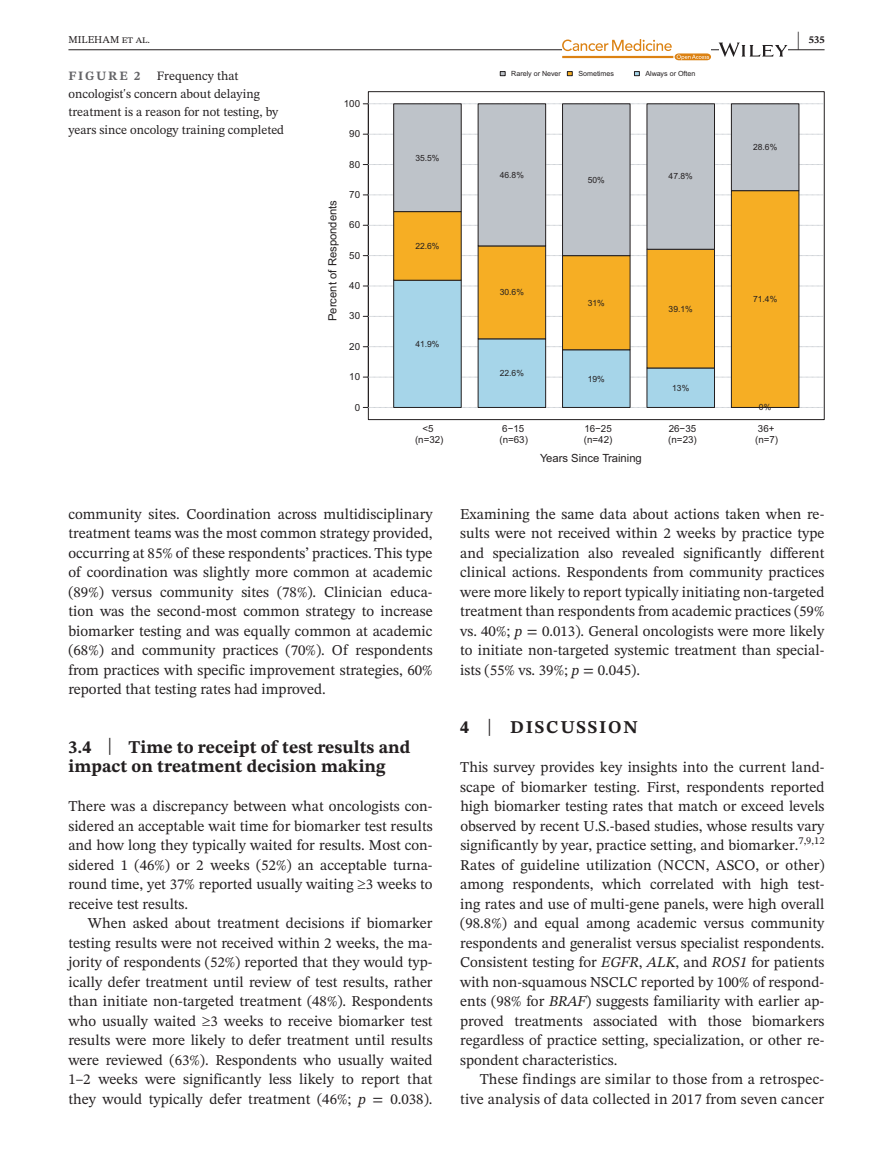
<style>
.page{position:relative;width:893px;height:1174px;background:#fff}
.page>*{position:absolute;margin:0;border:0;box-sizing:border-box;transform-origin:0 0}
.t1{font:700 21px "STIX Two Text";color:#231f20;scale:.42 1}
.t2{font:700 18px/19.5px "STIX Two Text";color:#231f20}
.t3{font:700 18px "STIX Two Text";letter-spacing:.1em;color:#231f20}
.t4{font:15px/19.5px "STIX Two Text";color:#231f20;text-align:justify}
.t5{font:12.75px/18px "STIX Two Text";color:#231f20}
.t6{font:700 12.75px "STIX Two Text";letter-spacing:.14em;color:#636366}
.t7{font:11.25px "Arial";color:#231f20}
.t8{font:10.5px "STIX Two Text";color:#231f20}
.t9{font:700 10.5px "STIX Two Text";color:#231f20}
.t10{font:9.75px "Arial";color:#231f20}
.t11{font:8.55px "Arial";color:#231f20}
.t12{font:7.05px "Arial";color:#231f20}
.s1{font-weight:400;font-size:23.7px}
.s2{font-style:italic}
</style>
<div class="page">
<hr style="left:68px;top:49px;width:756px;height:1px;background:#231f20">
<svg style="left:562px;top:39px;width:149px;height:21px"></svg>
<svg style="left:719px;top:43px;width:68px;height:14px"></svg>
<hr style="left:368px;top:104px;width:1px;height:303px;background:#231f20">
<svg style="left:363px;top:407px;width:461px;height:1px"></svg>
<svg style="left:363px;top:377px;width:461px;height:1px"></svg>
<svg style="left:363px;top:346px;width:461px;height:1px"></svg>
<svg style="left:363px;top:316px;width:461px;height:1px"></svg>
<svg style="left:363px;top:286px;width:461px;height:1px"></svg>
<svg style="left:363px;top:255px;width:461px;height:1px"></svg>
<svg style="left:363px;top:225px;width:461px;height:1px"></svg>
<svg style="left:363px;top:195px;width:461px;height:1px"></svg>
<svg style="left:363px;top:164px;width:461px;height:1px"></svg>
<svg style="left:363px;top:134px;width:461px;height:1px"></svg>
<svg style="left:363px;top:104px;width:461px;height:1px"></svg>
<div style="left:393px;top:280px;width:68px;height:128px;background:#a6d5e9;border:1px solid #231f20"></div>
<div style="left:393px;top:211px;width:68px;height:69px;background:#f6ae24"></div>
<div style="left:393px;top:104px;width:68px;height:108px;background:#bec3c9;border:1px solid #231f20"></div>
<div style="left:478px;top:338px;width:68px;height:70px;background:#a6d5e9;border:1px solid #231f20"></div>
<div style="left:478px;top:246px;width:68px;height:93px;background:#f6ae24;border:1px solid #231f20"></div>
<div style="left:478px;top:104px;width:68px;height:142px;background:#bec3c9;border:1px solid #231f20"></div>
<div style="left:562px;top:349px;width:68px;height:59px;background:#a6d5e9;border:1px solid #231f20"></div>
<div style="left:562px;top:255px;width:68px;height:95px;background:#f6ae24;border:1px solid #231f20"></div>
<div style="left:562px;top:104px;width:68px;height:152px;background:#bec3c9;border:1px solid #231f20"></div>
<div style="left:647px;top:368px;width:68px;height:40px;background:#a6d5e9;border:1px solid #231f20"></div>
<div style="left:647px;top:249px;width:68px;height:119px;background:#f6ae24;border:1px solid #231f20"></div>
<div style="left:647px;top:104px;width:68px;height:145px;background:#bec3c9;border:1px solid #231f20"></div>
<div style="left:731px;top:190px;width:68px;height:218px;background:#f6ae24;border:1px solid #231f20"></div>
<div style="left:731px;top:104px;width:68px;height:87px;background:#bec3c9;border:1px solid #231f20"></div>
<svg style="left:500px;top:71px;width:5px;height:5px"></svg>
<svg style="left:567px;top:71px;width:5px;height:5px"></svg>
<svg style="left:634px;top:71px;width:6px;height:5px"></svg>
<h1 class="t1" style="left:797px;top:24px;width:8px">|</h1>
<p class="t8" style="left:68px;top:32px;width:83px">MILEHAM et al.</p>
<p class="t9" style="left:809px;top:32px;width:17px">535</p>
<p class="t5" style="left:68px;top:66px;width:217px;text-indent:88px">Frequency that oncologist's concern about delaying treatment is a reason for not testing, by years since oncology training completed</p>
<p class="t6" style="left:68px;top:66px;width:73px">FIGURE 2</p>
<p class="t10" style="left:344px;top:97px;width:18px">100</p>
<p class="t10" style="left:349px;top:127px;width:12px">90</p>
<p class="t10" style="left:349px;top:158px;width:12px">80</p>
<p class="t7" style="left:325px;top:320px;width:122px;rotate:-90deg">Percent of Respondents</p>
<p class="t10" style="left:349px;top:188px;width:12px">70</p>
<p class="t10" style="left:349px;top:218px;width:12px">60</p>
<p class="t10" style="left:349px;top:249px;width:12px">50</p>
<p class="t10" style="left:349px;top:279px;width:12px">40</p>
<p class="t10" style="left:349px;top:309px;width:12px">30</p>
<p class="t10" style="left:349px;top:340px;width:12px">20</p>
<p class="t10" style="left:349px;top:370px;width:12px">10</p>
<p class="t10" style="left:355px;top:401px;width:7px">0</p>
<p class="t11" style="left:415px;top:152px;width:26px">35.5%</p>
<p class="t11" style="left:415px;top:240px;width:26px">22.6%</p>
<p class="t11" style="left:415px;top:338px;width:26px">41.9%</p>
<p class="t12" style="left:511px;top:69px;width:51px">Rarely or Never</p>
<p class="t12" style="left:578px;top:69px;width:37px">Sometimes</p>
<p class="t12" style="left:645px;top:69px;width:51px">Always or Often</p>
<p class="t11" style="left:500px;top:169px;width:26px">46.8%</p>
<p class="t11" style="left:500px;top:287px;width:26px">30.6%</p>
<p class="t11" style="left:500px;top:367px;width:26px">22.6%</p>
<p class="t11" style="left:588px;top:174px;width:19px">50%</p>
<p class="t11" style="left:588px;top:297px;width:19px">31%</p>
<p class="t11" style="left:588px;top:373px;width:19px">19%</p>
<p class="t11" style="left:669px;top:171px;width:26px">47.8%</p>
<p class="t11" style="left:669px;top:303px;width:26px">39.1%</p>
<p class="t11" style="left:672px;top:382px;width:19px">13%</p>
<p class="t11" style="left:753px;top:142px;width:26px">28.6%</p>
<p class="t11" style="left:753px;top:293px;width:26px">71.4%</p>
<p class="t11" style="left:759px;top:402px;width:14px">0%</p>
<p class="t10" style="left:423px;top:422px;width:13px">&lt;5</p>
<p class="t10" style="left:502px;top:422px;width:24px">6−15</p>
<p class="t10" style="left:584px;top:422px;width:29px">16−25</p>
<p class="t10" style="left:669px;top:422px;width:29px">26−35</p>
<p class="t10" style="left:758px;top:422px;width:18px">36+</p>
<p class="t10" style="left:415px;top:433px;width:30px">(n=32)</p>
<p class="t10" style="left:499px;top:433px;width:30px">(n=63)</p>
<p class="t10" style="left:584px;top:433px;width:30px">(n=42)</p>
<p class="t10" style="left:668px;top:433px;width:30px">(n=23)</p>
<p class="t10" style="left:755px;top:433px;width:25px">(n=7)</p>
<p class="t7" style="left:540px;top:450px;width:103px">Years Since Training</p>
<p class="t4" style="left:68px;top:504px;width:366px">community sites. Coordination across multidisciplinary treatment teams was the most common strategy provided, occurring at 85% of these respondents’ practices. This type of coordination was slightly more common at academic (89%) versus community sites (78%). Clinician educa&shy;tion was the second-most common strategy to increase biomarker testing and was equally common at academic (68%) and community practices (70%). Of respondents from practices with specific improvement strategies, 60% reported that testing rates had improved.</p>
<p class="t2" style="left:68px;top:737px;width:344px">3.4 <span class="s1">|</span> Time to receipt of test results and impact on treatment decision making</p>
<p class="t4" style="left:68px;top:796px;width:366px">There was a discrepancy between what oncologists con&shy;sidered an acceptable wait time for biomarker test results and how long they typically waited for results. Most con&shy;sidered 1 (46%) or 2 weeks (52%) an acceptable turna&shy;round time, yet 37% reported usually waiting ≥3 weeks to receive test results.</p>
<p class="t4" style="left:68px;top:913px;width:366px;text-indent:20px">When asked about treatment decisions if biomarker testing results were not received within 2 weeks, the ma&shy;jority of respondents (52%) reported that they would typ&shy;ically defer treatment until review of test results, rather than initiate non-targeted treatment (48%). Respondents who usually waited ≥3 weeks to receive biomarker test results were more likely to defer treatment until results were reviewed (63%). Respondents who usually waited 1–2 weeks were significantly less likely to report that they would typically defer treatment (46%; <span class="s2">p</span> = 0.038).</p>
<p class="t4" style="left:460px;top:504px;width:366px">Examining the same data about actions taken when re&shy;sults were not received within 2 weeks by practice type and specialization also revealed significantly different clinical actions. Respondents from community practices were more likely to report typically initiating non-targeted treatment than respondents from academic practices (59% vs. 40%; <span class="s2">p</span> = 0.013). General oncologists were more likely to initiate non-targeted systemic treatment than special&shy;ists (55% vs. 39%; <span class="s2">p</span> = 0.045).</p>
<p class="t3" style="left:460px;top:714px;width:179px">4 <span class="s1">|</span> DISCUSSION</p>
<p class="t4" style="left:460px;top:757px;width:366px">This survey provides key insights into the current land&shy;scape of biomarker testing. First, respondents reported high biomarker testing rates that match or exceed levels observed by recent U.S.-based studies, whose results vary significantly by year, practice setting, and biomarker.</p>
<p class="t8" style="left:798px;top:832px;width:28px">7,9,12</p>
<p class="t4" style="left:460px;top:855px;width:366px">Rates of guideline utilization (NCCN, ASCO, or other) among respondents, which correlated with high test&shy;ing rates and use of multi-gene panels, were high overall (98.8%) and equal among academic versus community respondents and generalist versus specialist respondents.<br>Consistent testing for <span class="s2">EGFR</span>, <span class="s2">ALK</span>, and <span class="s2">ROS1</span> for patients with non-squamous NSCLC reported by 100% of respond&shy;ents (98% for <span class="s2">BRAF</span>) suggests familiarity with earlier ap&shy;proved treatments associated with those biomarkers regardless of practice setting, specialization, or other re&shy;spondent characteristics.</p>
<p class="t4" style="left:460px;top:1069px;width:366px;text-align:right">These findings are similar to those from a retrospec&shy;tive analysis of data collected in 2017 from seven cancer</p>
</div>
